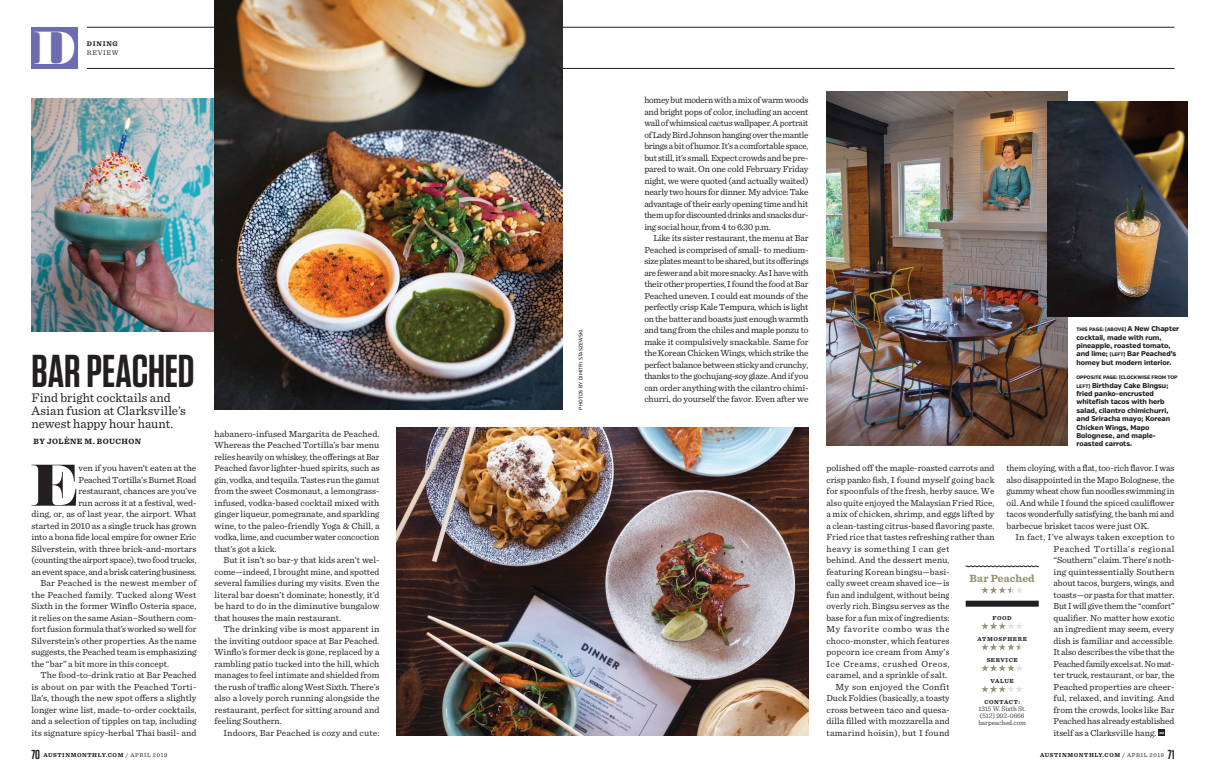
<style>
.page{position:relative;width:1206px;height:783px;background:#fff}
.page>*{position:absolute;margin:0;border:0;box-sizing:border-box;transform-origin:0 0}
.Main_Text_No_Indent{font:58.5px "Vogue Paris";color:#231f20}
.t1{font:46.2px "Vogue Paris";color:#fff}
.t2{font:600 46px "Tungsten";letter-spacing:-.005em;color:#231f20}
.Main_Deck{font:13px/13px "Sentinel";letter-spacing:.005em;color:#231f20}
.t3{font:700 11px "Sentinel";letter-spacing:.005em;color:#969273}
.Main_Text_Indent{font:9.2px/11.5px "Sentinel";letter-spacing:.005em;color:#231f20;text-align:justify}
.Main_Text_No_Indent-2{font:9.2px/11.5px "Sentinel";letter-spacing:-.01em;color:#231f20;text-align:right}
.Main_Deck-2{font:700 8px "Sentinel";letter-spacing:.05em;color:#231f20}
.t4{font:800 7px/8.4px "Verb";color:#231f20}
.t5{font:300 7px/7px "Sentinel";color:#231f20}
.t6{font:700 7px "Sentinel";letter-spacing:.1em;color:#231f20}
.t7{font:7px "Sentinel";letter-spacing:.1em;color:#231f20}
.t8{font:700 6px "Sentinel";letter-spacing:.1em;color:#231f20}
.t9{font:800 5px "Verb";color:#231f20}
.t10{font:5px "Verb";letter-spacing:.01em;color:#000}
.t11{font:700 3.1px "Sentinel";color:#fff}
.s1{font-size:7px}
.s2{font-size:5px}
.s3{font-family:"Tungsten";font-weight:600;font-size:13px}
.s4{font-weight:400}
</style>
<div class="page">
<hr style="left:87px;top:68px;width:475px;height:1px;background:#231f20">
<div style="left:32px;top:27px;width:46px;height:42px;background:#6d6cb2"></div>
<hr style="left:87px;top:27px;width:475px;height:1px;background:#231f20">
<img style="left:396px;top:428px;width:412px;height:308px">
<hr style="left:603px;top:68px;width:571px;height:1px;background:#231f20">
<hr style="left:603px;top:27px;width:571px;height:1px;background:#231f20">
<hr style="left:558px;top:68px;width:45px;height:1px;background:#231f20">
<hr style="left:558px;top:27px;width:45px;height:1px;background:#231f20">
<img style="left:32px;top:99px;width:182px;height:232px">
<img style="left:826px;top:92px;width:241px;height:354px">
<div style="left:1158px;top:729px;width:7px;height:7px;background:#231f20"></div>
<img style="left:214px;top:0;width:348px;height:410px">
<svg style="left:965px;top:565px;width:74px;height:2px"></svg>
<div style="left:966px;top:601px;width:73px;height:6px;background:#231f20"></div>
<svg style="left:981px;top:586px;width:42px;height:7px"></svg>
<svg style="left:981px;top:622px;width:42px;height:7px"></svg>
<svg style="left:981px;top:643px;width:42px;height:7px"></svg>
<svg style="left:981px;top:664px;width:42px;height:7px"></svg>
<svg style="left:981px;top:685px;width:42px;height:7px"></svg>
<img style="left:1047px;top:101px;width:141px;height:216px">
<p class="t1" style="left:34px;top:12px;width:44px">D</p>
<p class="t6" style="left:87px;top:38px;width:32px">DINING</p>
<p class="t7" style="left:87px;top:48px;width:33px">REVIEW</p>
<p class="t2" style="left:32px;top:347px;width:165px">BAR PEACHED</p>
<p class="Main_Deck" style="left:32px;top:390px;width:156px">Find bright cocktails and<br>Asian fusion at Clarksville’s newest happy hour haunt.</p>
<p class="Main_Deck-2" style="left:34px;top:435px;width:109px">BY JOLÈNE M. BOUCHON</p>
<p class="Main_Text_No_Indent" style="left:30px;top:440px;width:51px">E</p>
<p class="Main_Text_No_Indent-2" style="left:32px;top:462px;width:167px">ven if you haven’t eaten at the<br>Peached Tortilla’s Burnet Road<br>restaurant, chances are you’ve<br>run across it at a festival, wed-<br>ding, or, as of last year, the airport. What started in 2010 as a single truck has grown into a bona fide local empire for owner Eric Silverstein, with three brick-and-mortars (counting the airport space), two food trucks, an event space, and a brisk catering business.</p>
<p class="Main_Text_Indent" style="left:32px;top:577px;width:167px;text-indent:9px">Bar Peached is the newest member of the Peached family. Tucked along West Sixth in the former Winflo Osteria space, it relies on the same Asian–Southern com&shy;fort fusion formula that’s worked so well for Silverstein’s other properties. As the name suggests, the Peached team is emphasizing the “bar” a bit more in this concept.</p>
<p class="Main_Text_Indent" style="left:32px;top:669px;width:167px;text-indent:9px">The food-to-drink ratio at Bar Peached is about on par with the Peached Torti&shy;lla’s, though the new spot offers a slightly longer wine list, made-to-order cocktails, and a selection of tipples on tap, including its signature spicy-herbal Thai basil- and</p>
<p class="Main_Text_Indent" style="left:214px;top:427px;width:167px">habanero-infused Margarita de Peached.<br>Whereas the Peached Tortilla’s bar menu relies heavily on whiskey, the offerings at Bar Peached favor lighter-hued spirits, such as gin, vodka, and tequila. Tastes run the gamut from the sweet Cosmonaut, a lemongrass&shy;infused, vodka-based cocktail mixed with ginger liqueur, pomegranate, and sparkling wine, to the paleo-friendly Yoga &amp; Chill, a vodka, lime, and cucumber water concoction that’s got a kick.</p>
<p class="Main_Text_Indent" style="left:214px;top:554px;width:167px;text-indent:9px">But it isn’t so bar-y that kids aren’t wel&shy;come—indeed, I brought mine, and spotted several families during my visits. Even the literal bar doesn’t dominate; honestly, it’d be hard to do in the diminutive bungalow that houses the main restaurant.</p>
<p class="Main_Text_Indent" style="left:214px;top:623px;width:167px;text-indent:9px">The drinking vibe is most apparent in the inviting outdoor space at Bar Peached.<br>Winflo’s former deck is gone, replaced by a rambling patio tucked into the hill, which manages to feel intimate and shielded from the rush of traffic along West Sixth. There’s also a lovely porch running alongside the restaurant, perfect for sitting around and feeling Southern.</p>
<p class="Main_Text_Indent" style="left:224px;top:726px;width:158px">Indoors, Bar Peached is cozy and cute:</p>
<p class="t10" style="left:578px;top:410px;width:83px;rotate:-90deg">PHOTOS BY DIMITRI STASZEWSKI.</p>
<p class="Main_Text_Indent" style="left:644px;top:94px;width:166px">homey but modern with a mix of warm woods and bright pops of color, including an accent wall of whimsical cactus wallpaper. A portrait of Lady Bird Johnson hanging over the mantle brings a bit of humor. It’s a comfortable space, but still, it’s small. Expect crowds and be pre&shy;pared to wait. On one cold February Friday night, we were quoted (and actually waited) nearly two hours for dinner. My advice: Take advantage of their early opening time and hit them up for discounted drinks and snacks dur&shy;ing social hour, from 4 to 6:30 p.m.</p>
<p class="Main_Text_Indent" style="left:644px;top:232px;width:166px;text-indent:9px">Like its sister restaurant, the menu at Bar Peached is comprised of small- to medium&shy;size plates meant to be shared, but its offerings are fewer and a bit more snacky. As I have with their other properties, I found the food at Bar Peached uneven. I could eat mounds of the perfectly crisp Kale Tempura, which is light on the batter and boasts just enough warmth and tang from the chiles and maple ponzu to make it compulsively snackable. Same for the Korean Chicken Wings, which strike the perfect balance between sticky and crunchy, thanks to the gochujang-soy glaze. And if you can order anything with the cilantro chimi&shy;churri, do yourself the favor. Even after we</p>
<p class="t9" style="left:1076px;top:326px;width:104px">THIS PAGE: (ABOVE) <span class="s1">A New Chapter</span></p>
<p class="t4" style="left:1076px;top:333px;width:101px">cocktail, made with rum, pineapple, roasted tomato, and lime; <span class="s2">(LEFT)</span> Bar Peached’s homey but modern interior.</p>
<p class="t9" style="left:1076px;top:374px;width:103px">OPPOSITE PAGE: (CLOCKWISE FROM TOP</p>
<p class="t4" style="left:1076px;top:381px;width:95px"><span class="s2">LEFT)</span> Birthday Cake Bingsu; fried panko-encrusted whitefish tacos with herb salad, cilantro chimichurri, and Sriracha mayo; Korean<br>Chicken Wings, Mapo<br>Bolognese, and maple&shy;roasted carrots.</p>
<p class="Main_Text_Indent" style="left:826px;top:462px;width:170px;text-align:left">polished off the maple-roasted carrots and crisp panko fish, I found myself going back for spoonfuls of the fresh, herby sauce. We also quite enjoyed the Malaysian Fried Rice, a mix of chicken, shrimp, and eggs lifted by a clean-tasting citrus-based flavoring paste.<br>Fried rice that tastes refreshing rather than heavy is something I can get<br>behind. And the dessert menu,<br>featuring Korean bingsu—basi-<br>cally sweet cream shaved ice—is<br>fun and indulgent, without being<br>overly rich. Bingsu serves as the<br>base for a fun mix of ingredients:<br>My favorite combo was the choco-monster, which features<br>popcorn ice cream from Amy’s<br>Ice Creams, crushed Oreos,<br>caramel, and a sprinkle of salt.</p>
<p class="Main_Text_Indent" style="left:826px;top:680px;width:125px;text-indent:9px">My son enjoyed the Confit Duck Foldies (basically, a toasty cross between taco and quesa&shy;dilla filled with mozzarella and tamarind hoisin), but I found</p>
<p class="Main_Text_Indent" style="left:1006px;top:462px;width:170px">them cloying, with a flat, too-rich flavor. I was also disappointed in the Mapo Bolognese, the gummy wheat chow fun noodles swimming in oil. And while I found the spiced cauliflower tacos wonderfully satisfying, the banh mi and barbecue brisket tacos were just OK.</p>
<p class="Main_Text_Indent" style="left:1054px;top:531px;width:123px;text-indent:-38px">In fact, I’ve always taken exception to Peached Tortilla’s regional “Southern” claim. There’s noth&shy;ing quintessentially Southern about tacos, burgers, wings, and toasts—or pasta for that matter.<br>But I will give them the “comfort” qualifier. No matter how exotic an ingredient may seem, every dish is familiar and accessible.<br>It also describes the vibe that the Peached family excels at. No mat&shy;ter truck, restaurant, or bar, the Peached properties are cheer&shy;ful, relaxed, and inviting. And from the crowds, looks like Bar Peached has already established itself as a Clarksville hang.</p>
<p class="t3" style="left:970px;top:570px;width:67px">Bar Peached</p>
<p class="t8" style="left:993px;top:614px;width:21px">FOOD</p>
<p class="t8" style="left:978px;top:635px;width:51px">ATMOSPHERE</p>
<p class="t8" style="left:987px;top:656px;width:33px">SERVICE</p>
<p class="t8" style="left:991px;top:677px;width:25px">VALUE</p>
<p class="t8" style="left:984px;top:698px;width:37px">CONTACT:</p>
<p class="t5" style="left:978px;top:705px;width:49px">1315 W. Sixth St. (512) 992-0666</p>
<p class="t5" style="left:978px;top:719px;width:49px">barpeached.com</p>
<p class="t11" style="left:1159px;top:730px;width:7px">AM</p>
<p class="t8" style="left:32px;top:750px;width:137px"><span class="s3">70</span> AUSTINMONTHLY.COM <span class="s4">/ APRIL 2019</span></p>
<p class="t8" style="left:1040px;top:750px;width:136px">AUSTINMONTHLY.COM <span class="s4">/ APRIL 2019</span> <span class="s3">71</span></p>
</div>
